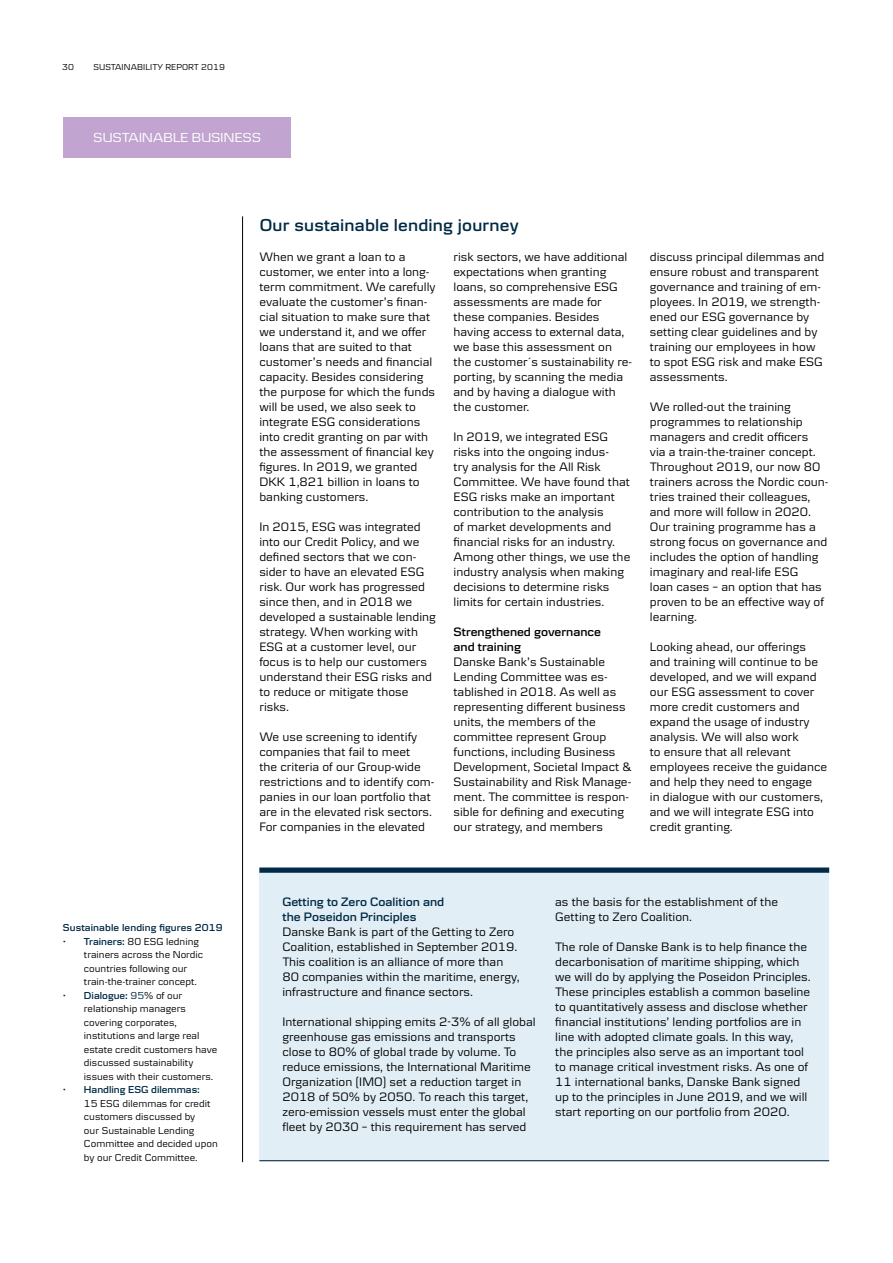
<style>
.page{position:relative;width:893px;height:1263px;background:#fff}
.page>*{position:absolute;margin:0;border:0;box-sizing:border-box;transform-origin:0 0}
.t1{font:600 18px "Danske Textv 2";letter-spacing:.01em;color:#002a45}
.t2{font:13.65px "Danske Headline";letter-spacing:.02em;color:#fff}
.t3{font:12.75px/15px "Danske Textv 2";color:#000}
.t4{font:600 12.75px/15px "Danske Textv 2";color:#002a45}
.t5{font:600 12.75px/15px "Danske Textv 2";color:#000}
.t6{font:10.5px/13.5px "Danske Textv 2";color:#000}
.t7{font:600 10.5px "Danske Textv 2";letter-spacing:.01em;color:#002a45}
.t8{font:9px "Danske Textv 2";letter-spacing:.005em;color:#000}
.s1{color:#002a45}
.s2{font-weight:600;color:#002a45}
</style>
<div class="page">
<div style="left:64px;top:117px;width:227px;height:41px;background:#c1a4cf"></div>
<div style="left:259px;top:870px;width:570px;height:290px;background:#e2eef5"></div>
<div style="left:259px;top:867px;width:570px;height:6px;background:#002a45"></div>
<hr style="left:259px;top:1160px;width:570px;height:1px;background:#002a45">
<hr style="left:242px;top:216px;width:1px;height:946px;background:#000">
<p class="t8" style="left:62px;top:62px;width:13px">30</p>
<p class="t8" style="left:94px;top:62px;width:133px">SUSTAINABILITY REPORT 2019</p>
<p class="t2" style="left:94px;top:130px;width:169px">SUSTAINABLE BUSINESS</p>
<p class="t7" style="left:63px;top:922px;width:161px">Sustainable lending figures 2019</p>
<p class="t6" style="left:84px;top:934px;width:121px;text-indent:-21px"><span class="s1">•</span> <span class="s2">Trainers:</span> 80 ESG ledning trainers across the Nordic countries following our train-the-trainer concept.</p>
<p class="t6" style="left:84px;top:988px;width:135px;text-indent:-21px"><span class="s1">•</span> <span class="s2">Dialogue:</span> <span class="s1">95</span>% of our relationship managers covering corporates, institutions and large real estate credit customers have discussed sustainability issues with their customers.</p>
<p class="t6" style="left:84px;top:1083px;width:135px;text-indent:-21px"><span class="s1">•</span> <span class="s2">Handling ESG dilemmas:<br></span>15 ESG dilemmas for credit customers discussed by<br>our Sustainable Lending<br>Committee and decided upon by our Credit Committee.</p>
<h1 class="t1" style="left:260px;top:215px;width:260px">Our sustainable lending journey</h1>
<p class="t3" style="left:259px;top:249px;width:178px">When we grant a loan to a customer, we enter into a long&shy;term commitment. We carefully evaluate the customer’s finan&shy;cial situation to make sure that we understand it, and we offer loans that are suited to that customer’s needs and financial capacity. Besides considering the purpose for which the funds will be used, we also seek to integrate ESG considerations into credit granting on par with the assessment of financial key figures. In 2019, we granted<br>DKK 1,821 billion in loans to banking customers.</p>
<p class="t3" style="left:259px;top:519px;width:178px">In 2015, ESG was integrated into our Credit Policy, and we defined sectors that we con&shy;sider to have an elevated ESG risk. Our work has progressed since then, and in 2018 we developed a sustainable lending strategy. When working with<br>ESG at a customer level, our focus is to help our customers understand their ESG risks and to reduce or mitigate those risks.</p>
<p class="t3" style="left:259px;top:729px;width:177px">We use screening to identify companies that fail to meet<br>the criteria of our Group-wide restrictions and to identify com&shy;panies in our loan portfolio that are in the elevated risk sectors.<br>For companies in the elevated</p>
<p class="t3" style="left:453px;top:249px;width:180px">risk sectors, we have additional expectations when granting loans, so comprehensive ESG assessments are made for these companies. Besides having access to external data, we base this assessment on the customer´s sustainability re&shy;porting, by scanning the media and by having a dialogue with the customer.</p>
<p class="t3" style="left:453px;top:429px;width:178px">In 2019, we integrated ESG risks into the ongoing indus-<br>try analysis for the All Risk<br>Committee. We have found that<br>ESG risks make an important contribution to the analysis<br>of market developments and financial risks for an industry.<br>Among other things, we use the industry analysis when making decisions to determine risks limits for certain industries.</p>
<p class="t5" style="left:453px;top:624px;width:149px">Strengthened governance and training</p>
<p class="t3" style="left:453px;top:654px;width:180px">Danske Bank’s Sustainable<br>Lending Committee was es&shy;tablished in 2018. As well as representing different business units, the members of the committee represent Group functions, including Business<br>Development, Societal Impact &amp;<br>Sustainability and Risk Manage&shy;ment. The committee is respon&shy;sible for defining and executing our strategy, and members</p>
<p class="t3" style="left:650px;top:249px;width:176px">discuss principal dilemmas and ensure robust and transparent governance and training of em&shy;ployees. In 2019, we strength&shy;ened our ESG governance by setting clear guidelines and by training our employees in how to spot ESG risk and make ESG assessments.</p>
<p class="t3" style="left:650px;top:399px;width:180px">We rolled-out the training programmes to relationship managers and credit officers<br>via a train-the-trainer concept.<br>Throughout 2019, our now 80 trainers across the Nordic coun&shy;tries trained their colleagues, and more will follow in 2020.<br>Our training programme has a strong focus on governance and includes the option of handling imaginary and real-life ESG<br>loan cases – an option that has proven to be an effective way of learning.</p>
<p class="t3" style="left:650px;top:639px;width:179px">Looking ahead, our offerings and training will continue to be developed, and we will expand our ESG assessment to cover more credit customers and expand the usage of industry analysis. We will also work<br>to ensure that all relevant employees receive the guidance and help they need to engage<br>in dialogue with our customers, and we will integrate ESG into credit granting.</p>
<p class="t4" style="left:282px;top:894px;width:163px">Getting to Zero Coalition and the Poseidon Principles</p>
<p class="t3" style="left:282px;top:924px;width:239px">Danske Bank is part of the Getting to Zero Coalition, established in September 2019.<br>This coalition is an alliance of more than 80 companies within the maritime, energy, infrastructure and finance sectors.</p>
<p class="t3" style="left:282px;top:1014px;width:255px">International shipping emits 2-3% of all global greenhouse gas emissions and transports close to 80% of global trade by volume. To reduce emissions, the International Maritime Organization (IMO) set a reduction target in 2018 of 50% by 2050. To reach this target, zero-emission vessels must enter the global fleet by 2030 – this requirement has served</p>
<p class="t3" style="left:555px;top:894px;width:225px">as the basis for the establishment of the<br>Getting to Zero Coalition.</p>
<p class="t3" style="left:555px;top:939px;width:257px">The role of Danske Bank is to help finance the decarbonisation of maritime shipping, which we will do by applying the Poseidon Principles.<br>These principles establish a common baseline to quantitatively assess and disclose whether financial institutions’ lending portfolios are in line with adopted climate goals. In this way, the principles also serve as an important tool to manage critical investment risks. As one of 11 international banks, Danske Bank signed up to the principles in June 2019, and we will start reporting on our portfolio from 2020.</p>
</div>
